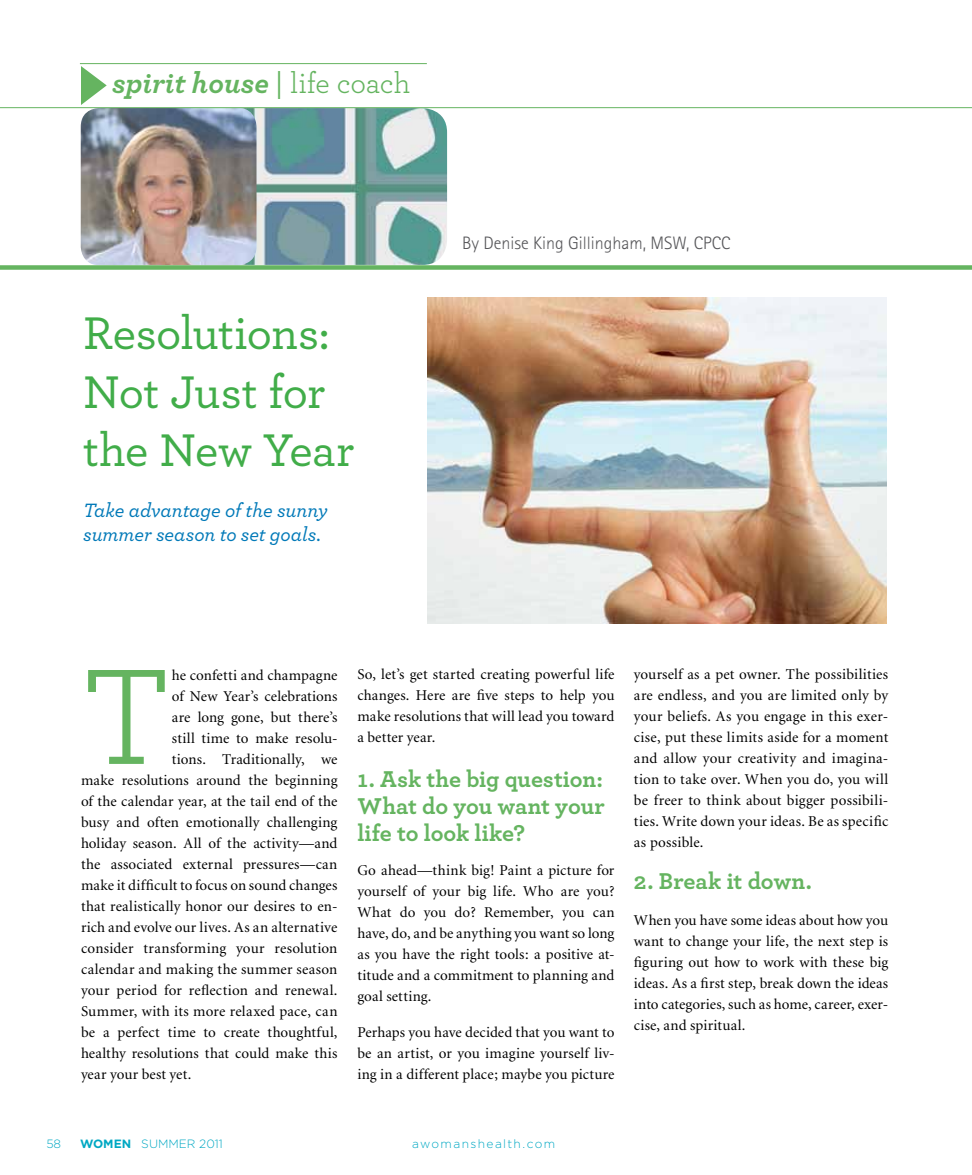
<style>
.page{position:relative;width:972px;height:1175px;background:#fff}
.page>*{position:absolute;margin:0;border:0;box-sizing:border-box;transform-origin:0 0}
.t1{font:142.65px "Archer";color:#65b460}
.t2{font:48px/58.5px "Archer Medium LF";letter-spacing:-.015em;color:#41ad49}
.t3{font:30px "Archer Bold LF Italic";color:#65b460}
.t4{font:700 24px/27px "Archer";color:#65b460;text-align:justify}
.t5{font:italic 500 20.25px/24.3px "Archer";letter-spacing:-.005em;color:#0079b8}
.t6{font:300 18px "Rotis Sans Serif";color:#565659}
.t7{font:15px/21px "Minion";letter-spacing:.01em;color:#000;text-align:justify}
.t8{font:300 12px "Gotham";letter-spacing:.105em;color:#00a8c3}
.s1{font-family:"Archer Medium LF"}
.s2{font-family:"Archer"}
.s3{font-weight:700}
</style>
<div class="page">
<img style="left:257px;top:108px;width:190px;height:157px">
<img style="left:81px;top:108px;width:176px;height:157px">
<hr style="left:80px;top:63px;width:347px;height:1px;background:#65b460">
<hr style="left:0;top:107px;width:972px;height:1px;background:#65b460">
<div style="left:0;top:265px;width:972px;height:5px;background:#65b460"></div>
<img style="left:428px;top:297px;width:458px;height:327px">
<svg style="left:81px;top:66px;width:26px;height:39px"></svg>
<h3 class="t3" style="left:112px;top:64px;width:300px">spirit house <span class="s1">|</span> <span class="s2">life coach</span></h3>
<h2 class="t2" style="left:83px;top:302px;width:273px">Resolutions:<br>Not Just for the New Year</h2>
<h3 class="t5" style="left:83px;top:497px;width:246px">Take advantage of the sunny summer season to set goals.</h3>
<p class="t6" style="left:462px;top:232px;width:270px">By Denise King Gillingham, MSW, CPCC</p>
<h1 class="t1" style="left:81px;top:627px;width:92px">T</h1>
<p class="t7" style="left:172px;top:665px;width:167px">he confetti and champagne</p>
<p class="t7" style="left:172px;top:686px;width:167px">of New Year’s celebrations</p>
<p class="t7" style="left:172px;top:707px;width:167px">are long gone, but there’s</p>
<p class="t7" style="left:172px;top:728px;width:167px">still time to make resolu-</p>
<p class="t7" style="left:172px;top:749px;width:167px">tions. Traditionally, we</p>
<p class="t7" style="left:81px;top:770px;width:258px">make resolutions around the beginning</p>
<p class="t7" style="left:81px;top:791px;width:258px">of the calendar year, at the tail end of the</p>
<p class="t7" style="left:81px;top:812px;width:258px">busy and often emotionally challenging</p>
<p class="t7" style="left:81px;top:833px;width:258px">holiday season. All of the activity—and</p>
<p class="t7" style="left:81px;top:854px;width:258px">the associated external pressures—can</p>
<p class="t7" style="left:81px;top:875px;width:258px">make it difficult to focus on sound changes</p>
<p class="t7" style="left:81px;top:896px;width:258px">that realistically honor our desires to en-</p>
<p class="t7" style="left:81px;top:917px;width:258px">rich and evolve our lives. As an alternative</p>
<p class="t7" style="left:81px;top:938px;width:258px">consider transforming your resolution</p>
<p class="t7" style="left:81px;top:959px;width:258px">calendar and making the summer season</p>
<p class="t7" style="left:81px;top:980px;width:258px">your period for reflection and renewal.</p>
<p class="t7" style="left:81px;top:1001px;width:258px">Summer, with its more relaxed pace, can</p>
<p class="t7" style="left:81px;top:1022px;width:258px">be a perfect time to create thoughtful,</p>
<p class="t7" style="left:81px;top:1043px;width:258px">healthy resolutions that could make this</p>
<p class="t7" style="left:81px;top:1064px;width:112px">year your best yet.</p>
<p class="t7" style="left:357px;top:664px;width:259px">So, let’s get started creating powerful life changes. Here are five steps to help you make resolutions that will lead you toward a better year.</p>
<h3 class="t4" style="left:357px;top:764px;width:249px">1. Ask the big question:<br>What do you want your life to look like?</h3>
<p class="t7" style="left:357px;top:860px;width:259px">Go ahead—think big! Paint a picture for yourself of your big life. Who are you?<br>What do you do? Remember, you can have, do, and be anything you want so long as you have the right tools: a positive at&shy;titude and a commitment to planning and goal setting.</p>
<p class="t7" style="left:357px;top:1022px;width:259px">Perhaps you have decided that you want to be an artist, or you imagine yourself liv&shy;ing in a different place; maybe you picture</p>
<p class="t7" style="left:634px;top:664px;width:256px">yourself as a pet owner. The possibilities are endless, and you are limited only by your beliefs. As you engage in this exer&shy;cise, put these limits aside for a moment and allow your creativity and imagina&shy;tion to take over. When you do, you will be freer to think about bigger possibili&shy;ties. Write down your ideas. Be as specific as possible.</p>
<h3 class="t4" style="left:634px;top:866px;width:180px">2. Break it down.</h3>
<p class="t7" style="left:634px;top:910px;width:256px">When you have some ideas about how you want to change your life, the next step is figuring out how to work with these big ideas. As a first step, break down the ideas into categories, such as home, career, exer&shy;cise, and spiritual.</p>
<p class="t8" style="left:46px;top:1137px;width:16px">58</p>
<p class="t8" style="left:80px;top:1136px;width:144px"><span class="s3">WOMEN</span> summer 2011</p>
<p class="t8" style="left:412px;top:1136px;width:145px">awomanshealth.com</p>
</div>
